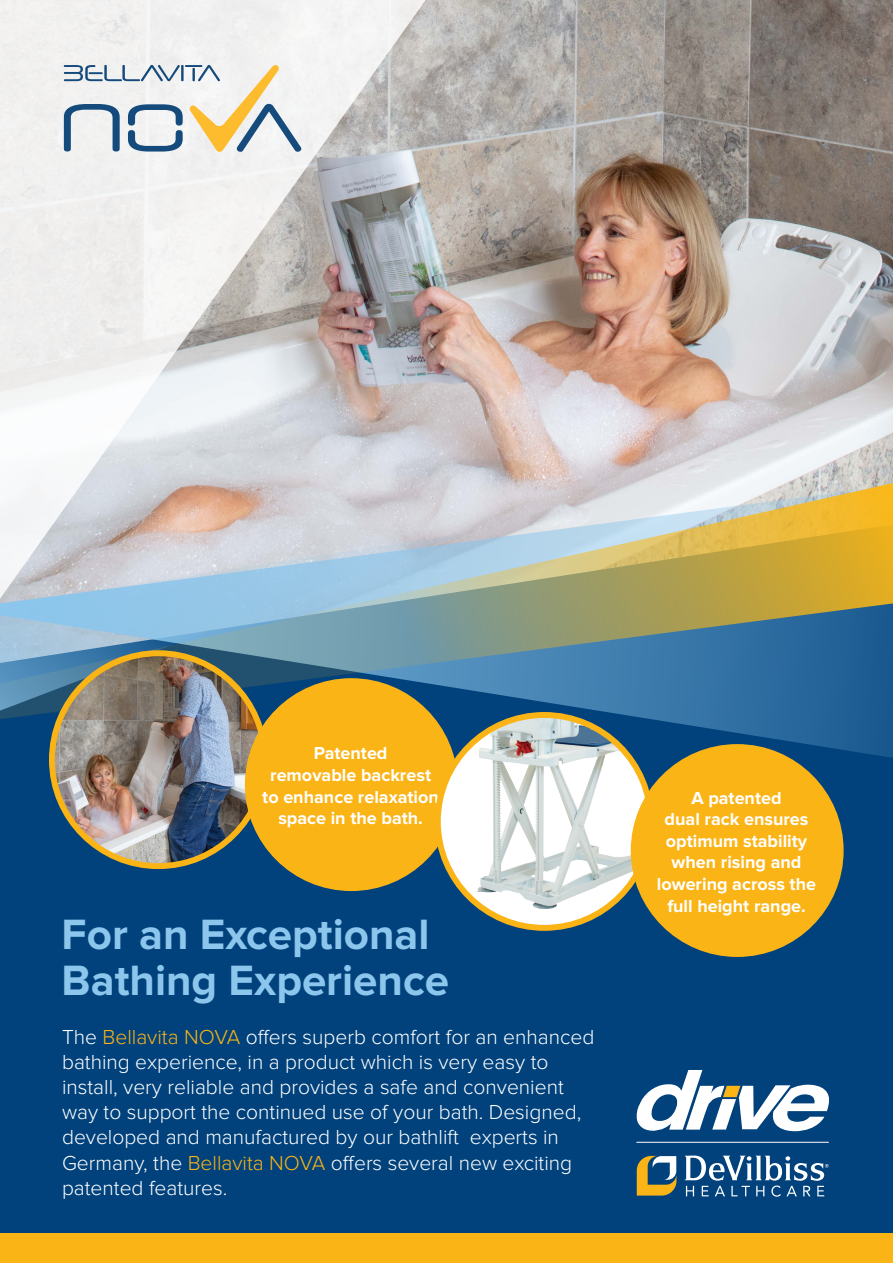
<style>
.page{position:relative;width:893px;height:1263px;background:#fff}
.page>*{position:absolute;margin:0;border:0;box-sizing:border-box;transform-origin:0 0}
.t1{font:700 43.95px/45.8px "Proxima Nova";color:#8cc6ec}
.t2{font:300 21px/25.2px "Proxima Nova";color:#fff}
.t3{font:700 18px/21.6px "Proxima Nova";color:#fff;text-align:center}
.s1{color:#fbb416}
</style>
<div class="page">
<img style="left:442px;top:0;width:451px;height:475px">
<div style="left:0;top:763px;width:893px;height:144px;background:#01427c"></div>
<svg style="left:0;top:723px;width:893px;height:40px;background:#0f4e84"></svg>
<svg style="left:442px;top:475px;width:451px;height:248px;background:#8f9f90"></svg>
<svg style="left:0;top:533px;width:466px;height:190px;background:#6d9bb7"></svg>
<div style="left:0;top:907px;width:893px;height:356px;background:#01427c"></div>
<svg style="left:685px;top:1155px;width:143px;height:42px"></svg>
<hr style="left:636px;top:1142px;width:193px;height:1px;background:#fff">
<svg style="left:636px;top:1070px;width:193px;height:62px"></svg>
<svg style="left:637px;top:1156px;width:39px;height:39px"></svg>
<div style="left:0;top:1233px;width:893px;height:30px;background:#fbb416"></div>
<img style="left:52px;top:654px;width:213px;height:212px">
<div style="left:49px;top:650px;width:219px;height:219px;border:6px solid #fbb416;border-radius:50%"></div>
<div style="left:245px;top:678px;width:213px;height:213px;background:#fbb416;border-radius:50%"></div>
<div style="left:438px;top:715px;width:213px;height:213px;background:#fff;border-radius:50%"></div>
<img style="left:476px;top:715px;width:169px;height:195px">
<div style="left:435px;top:712px;width:219px;height:219px;border:6px solid #fbb416;border-radius:50%"></div>
<div style="left:631px;top:744px;width:213px;height:213px;background:#fbb416;border-radius:50%"></div>
<svg style="left:0;top:0;width:442px;height:605px"></svg>
<svg style="left:64px;top:65px;width:237px;height:87px"></svg>
<p class="t3" style="left:262px;top:743px;width:178px">Patented<br>removable backrest to enhance relaxation space in the bath.</p>
<p class="t1" style="left:62px;top:913px;width:389px">For an Exceptional<br>Bathing Experience</p>
<p class="t2" style="left:62px;top:1025px;width:534px">The <span class="s1">Bellavita NOVA</span> offers superb comfort for an enhanced bathing experience, in a product which is very easy to install, very reliable and provides a safe and convenient way to support the continued use of your bath. Designed, developed and manufactured by our bathlift experts in Germany, the <span class="s1">Bellavita NOVA</span> offers several new exciting patented features.</p>
<p class="t3" style="left:657px;top:788px;width:161px">A patented<br>dual rack ensures optimum stability when rising and lowering across the full height range.</p>
</div>
